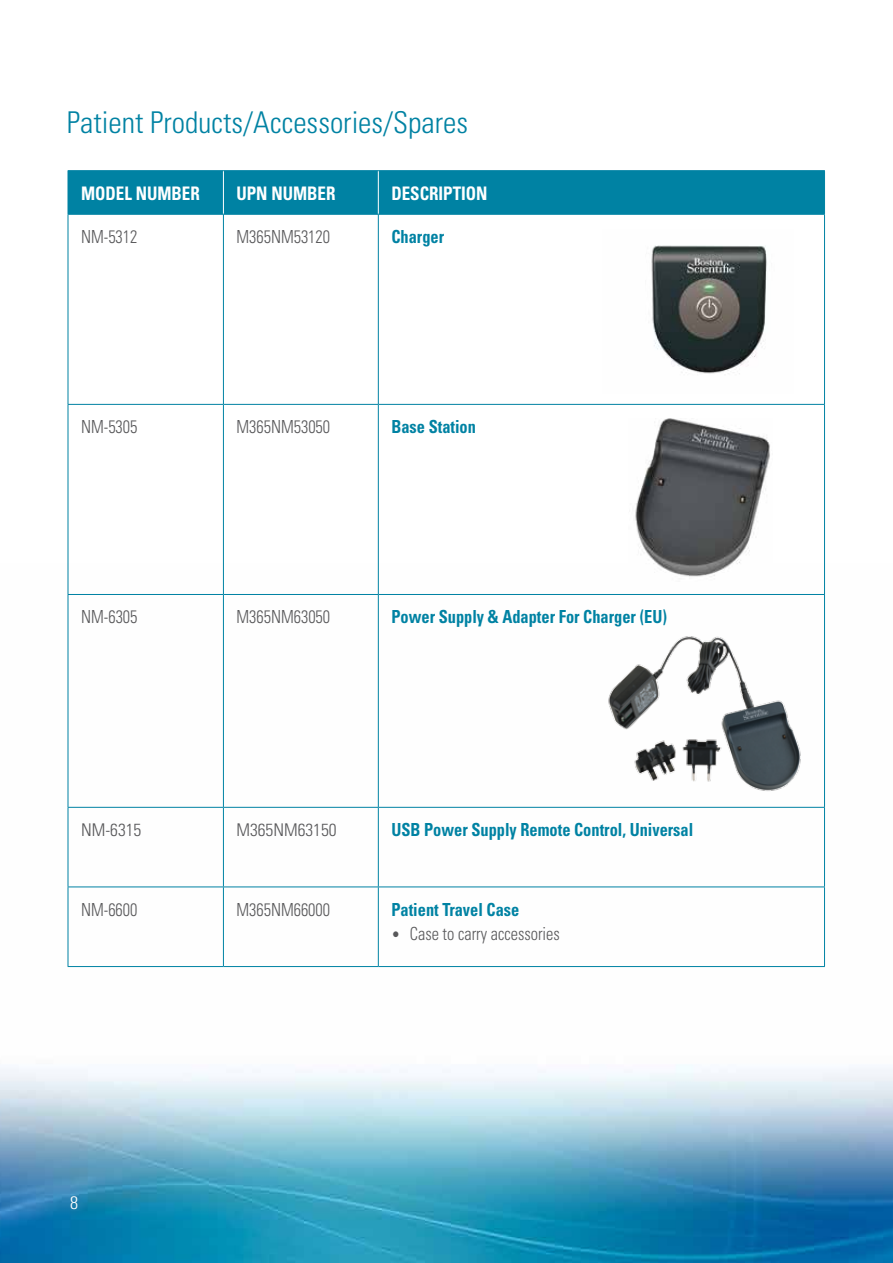
<style>
.page{position:relative;width:893px;height:1263px;background:#fff}
.page>*{position:absolute;margin:0;border:0;box-sizing:border-box;transform-origin:0 0}
.t1{font:300 condensed 30px "Univers";color:#0082a3}
.t2{font:700 condensed 18.6px "Univers";color:#fff;scale:.91 1}
.t3{font:700 condensed 18px "Univers";color:#0082a3;scale:.91 1}
.t4{font:300 condensed 18px "Univers";color:#58585a;scale:.91 1}
.t5{font:300 condensed 18px "Univers";color:#fff}
.t6{font:300 condensed 17.55px "Univers";color:#58585a}
.s1{font-size:16.05px}
</style>
<div class="page">
<img style="left:0;top:563px;width:893px;height:700px">
<div style="left:69px;top:171px;width:755px;height:43px;background:#0082a3"></div>
<hr style="left:223px;top:171px;width:1px;height:43px;background:#fff">
<hr style="left:378px;top:171px;width:1px;height:43px;background:#fff">
<hr style="left:68px;top:215px;width:1px;height:189px;background:#0082a3">
<hr style="left:223px;top:215px;width:1px;height:189px;background:#0082a3">
<hr style="left:378px;top:215px;width:1px;height:189px;background:#0082a3">
<hr style="left:824px;top:215px;width:1px;height:189px;background:#0082a3">
<hr style="left:68px;top:404px;width:155px;height:1px;background:#0082a3">
<hr style="left:68px;top:405px;width:1px;height:189px;background:#0082a3">
<hr style="left:223px;top:404px;width:155px;height:1px;background:#0082a3">
<hr style="left:223px;top:405px;width:1px;height:189px;background:#0082a3">
<hr style="left:378px;top:404px;width:447px;height:1px;background:#0082a3">
<hr style="left:378px;top:405px;width:1px;height:189px;background:#0082a3">
<hr style="left:824px;top:405px;width:1px;height:189px;background:#0082a3">
<hr style="left:68px;top:594px;width:155px;height:1px;background:#0082a3">
<hr style="left:68px;top:595px;width:1px;height:212px;background:#0082a3">
<hr style="left:223px;top:594px;width:155px;height:1px;background:#0082a3">
<hr style="left:223px;top:595px;width:1px;height:212px;background:#0082a3">
<hr style="left:378px;top:594px;width:447px;height:1px;background:#0082a3">
<hr style="left:378px;top:595px;width:1px;height:212px;background:#0082a3">
<hr style="left:824px;top:595px;width:1px;height:212px;background:#0082a3">
<hr style="left:68px;top:807px;width:155px;height:1px;background:#0082a3">
<hr style="left:68px;top:808px;width:1px;height:78px;background:#0082a3">
<hr style="left:223px;top:807px;width:155px;height:1px;background:#0082a3">
<hr style="left:223px;top:808px;width:1px;height:78px;background:#0082a3">
<hr style="left:378px;top:807px;width:447px;height:1px;background:#0082a3">
<hr style="left:378px;top:808px;width:1px;height:78px;background:#0082a3">
<hr style="left:824px;top:808px;width:1px;height:78px;background:#0082a3">
<hr style="left:68px;top:886px;width:155px;height:1px;background:#0082a3">
<hr style="left:68px;top:887px;width:1px;height:79px;background:#0082a3">
<hr style="left:223px;top:886px;width:155px;height:1px;background:#0082a3">
<hr style="left:223px;top:887px;width:1px;height:79px;background:#0082a3">
<hr style="left:378px;top:886px;width:447px;height:1px;background:#0082a3">
<hr style="left:378px;top:887px;width:1px;height:79px;background:#0082a3">
<hr style="left:824px;top:887px;width:1px;height:79px;background:#0082a3">
<hr style="left:68px;top:966px;width:155px;height:1px;background:#0082a3">
<hr style="left:223px;top:966px;width:155px;height:1px;background:#0082a3">
<hr style="left:378px;top:966px;width:447px;height:1px;background:#0082a3">
<hr style="left:68px;top:170px;width:155px;height:1px;background:#0082a3">
<hr style="left:68px;top:171px;width:1px;height:43px;background:#0082a3">
<hr style="left:223px;top:170px;width:155px;height:1px;background:#0082a3">
<hr style="left:378px;top:170px;width:447px;height:1px;background:#0082a3">
<hr style="left:824px;top:171px;width:1px;height:43px;background:#0082a3">
<hr style="left:68px;top:214px;width:155px;height:1px;background:#0082a3">
<hr style="left:223px;top:214px;width:155px;height:1px;background:#0082a3">
<hr style="left:378px;top:214px;width:447px;height:1px;background:#0082a3">
<img style="left:629px;top:418px;width:144px;height:167px">
<img style="left:604px;top:629px;width:203px;height:167px">
<img style="left:651px;top:245px;width:116px;height:129px">
<h1 class="t1" style="left:67px;top:104px;width:403px">Patient Products/Accessories/Spares</h1>
<p class="t2" style="left:81px;top:182px;width:132px">MODEL NUMBER</p>
<p class="t2" style="left:236px;top:182px;width:110px">UPN NUMBER</p>
<p class="t2" style="left:391px;top:182px;width:107px">DESCRIPTION</p>
<p class="t4" style="left:81px;top:226px;width:63px">NM-5312</p>
<p class="t4" style="left:236px;top:226px;width:104px">M365NM53120</p>
<p class="t3" style="left:391px;top:226px;width:59px">Charger</p>
<p class="t4" style="left:81px;top:416px;width:63px">NM-5305</p>
<p class="t4" style="left:237px;top:416px;width:104px">M365NM53050</p>
<p class="t3" style="left:391px;top:416px;width:94px">Base Station</p>
<p class="t4" style="left:81px;top:606px;width:63px">NM-6305</p>
<p class="t4" style="left:237px;top:606px;width:104px">M365NM63050</p>
<p class="t3" style="left:391px;top:606px;width:304px">Power Supply &amp; Adapter For Charger (EU)</p>
<p class="t6" style="left:81px;top:819px;width:62px">NM-6315</p>
<p class="t6" style="left:236px;top:819px;width:102px">M365NM63150</p>
<p class="t3" style="left:391px;top:818px;width:333px">USB Power Supply Remote Control, Universal</p>
<p class="t4" style="left:81px;top:898px;width:63px">NM-6600</p>
<p class="t4" style="left:237px;top:898px;width:104px">M365NM66000</p>
<p class="t3" style="left:391px;top:898px;width:142px">Patient Travel Case</p>
<p class="t4" style="left:391px;top:922px;width:187px"><span class="s1">•</span> Case to carry accessories</p>
<p class="t5" style="left:70px;top:1192px;width:9px">8</p>
</div>
